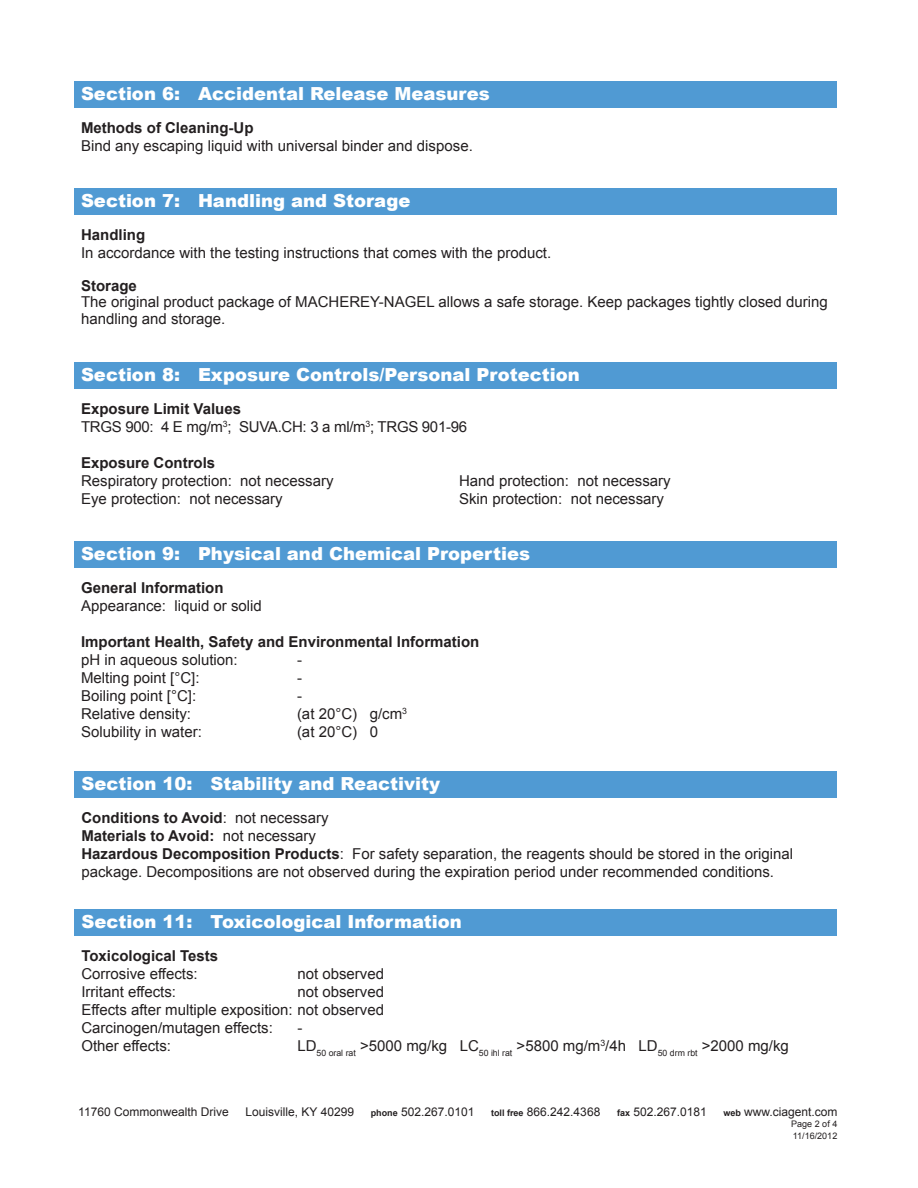
<style>
.page{position:relative;width:918px;height:1188px;background:#fff}
.page>*{position:absolute;margin:0;border:0;box-sizing:border-box;transform-origin:0 0}
.t1{font:900 18px "Arial";color:#fff}
.t2{font:15px/16.5px "Arial";color:#231f20}
.t3{font:700 15px "Arial";color:#231f20}
.t4{font:15px "Arial";letter-spacing:-.02em;color:#231f20}
.t5{font:12px "Arial";color:#231f20}
.t6{font:9px "Arial";color:#231f20}
.s1{font-weight:400}
.s2{font-weight:700}
.s3{font-weight:700;font-size:9px}
</style>
<div class="page">
<div style="left:74px;top:81px;width:763px;height:27px;background:#509ad3"></div>
<div style="left:74px;top:188px;width:763px;height:27px;background:#509ad3"></div>
<div style="left:74px;top:362px;width:763px;height:27px;background:#509ad3"></div>
<div style="left:74px;top:541px;width:763px;height:27px;background:#509ad3"></div>
<div style="left:75px;top:771px;width:762px;height:27px;background:#509ad3"></div>
<div style="left:75px;top:909px;width:762px;height:27px;background:#509ad3"></div>
<p class="t1" style="left:81px;top:80px;width:410px">Section 6: Accidental Release Measures</p>
<p class="t3" style="left:81px;top:118px;width:174px">Methods of Cleaning-Up</p>
<p class="t2" style="left:81px;top:138px;width:393px">Bind any escaping liquid with universal binder and dispose.</p>
<p class="t1" style="left:81px;top:187px;width:331px">Section 7: Handling and Storage</p>
<p class="t3" style="left:81px;top:224px;width:66px">Handling</p>
<p class="t2" style="left:81px;top:244px;width:472px">In accordance with the testing instructions that comes with the product.</p>
<p class="t3" style="left:81px;top:275px;width:57px">Storage</p>
<p class="t2" style="left:81px;top:294px;width:748px">The original product package of MACHEREY-NAGEL allows a safe storage. Keep packages tightly closed during handling and storage.</p>
<p class="t1" style="left:81px;top:361px;width:500px">Section 8: Exposure Controls/Personal Protection</p>
<p class="t3" style="left:81px;top:398px;width:162px">Exposure Limit Values</p>
<p class="t4" style="left:81px;top:417px;width:388px">TRGS 900: 4 E mg/m<sup>3</sup>; SUVA.CH: 3 a ml/m<sup>3</sup>; TRGS 901-96</p>
<p class="t3" style="left:81px;top:452px;width:136px">Exposure Controls</p>
<p class="t2" style="left:81px;top:472px;width:254px">Respiratory protection: not necessary</p>
<p class="t2" style="left:459px;top:472px;width:213px">Hand protection: not necessary</p>
<p class="t2" style="left:81px;top:490px;width:203px">Eye protection: not necessary</p>
<p class="t2" style="left:459px;top:490px;width:207px">Skin protection: not necessary</p>
<p class="t1" style="left:81px;top:540px;width:451px">Section 9: Physical and Chemical Properties</p>
<p class="t3" style="left:81px;top:578px;width:144px">General Information</p>
<p class="t2" style="left:81px;top:598px;width:182px">Appearance: liquid or solid</p>
<p class="t3" style="left:81px;top:632px;width:400px">Important Health, Safety and Environmental Information</p>
<p class="t2" style="left:81px;top:652px;width:158px">pH in aqueous solution:</p>
<p class="t2" style="left:297px;top:652px;width:6px">-</p>
<p class="t2" style="left:81px;top:670px;width:120px">Melting point [°C]:</p>
<p class="t2" style="left:297px;top:670px;width:6px">-</p>
<p class="t2" style="left:81px;top:688px;width:117px">Boiling point [°C]:</p>
<p class="t2" style="left:297px;top:688px;width:6px">-</p>
<p class="t2" style="left:81px;top:706px;width:112px">Relative density:</p>
<p class="t2" style="left:297px;top:706px;width:112px">(at 20°C) g/cm<sup>3</sup></p>
<p class="t2" style="left:81px;top:724px;width:122px">Solubility in water:</p>
<p class="t2" style="left:297px;top:724px;width:83px">(at 20°C) 0</p>
<p class="t1" style="left:81px;top:770px;width:360px">Section 10: Stability and Reactivity</p>
<p class="t3" style="left:81px;top:808px;width:249px">Conditions to Avoid<span class="s1">: not necessary</span></p>
<p class="t3" style="left:81px;top:826px;width:236px">Materials to Avoid: <span class="s1">not necessary</span></p>
<p class="t2" style="left:81px;top:845px;width:713px;line-height:18px"><span class="s2">Hazardous Decomposition Products</span>: For safety separation, the reagents should be stored in the original package. Decompositions are not observed during the expiration period under recommended conditions.</p>
<p class="t1" style="left:81px;top:908px;width:382px">Section 11: Toxicological Information</p>
<p class="t3" style="left:81px;top:945px;width:138px">Toxicological Tests</p>
<p class="t2" style="left:81px;top:965px;width:118px">Corrosive effects:</p>
<p class="t2" style="left:297px;top:965px;width:88px">not observed</p>
<p class="t2" style="left:81px;top:983px;width:96px">Irritant effects:</p>
<p class="t2" style="left:297px;top:983px;width:88px">not observed</p>
<p class="t2" style="left:81px;top:1001px;width:304px">Effects after multiple exposition: not observed</p>
<p class="t2" style="left:81px;top:1019px;width:193px">Carcinogen/mutagen effects:</p>
<p class="t2" style="left:297px;top:1019px;width:6px">-</p>
<p class="t2" style="left:81px;top:1037px;width:91px">Other effects:</p>
<p class="t2" style="left:297px;top:1037px;width:493px">LD<sub>50</sub> <sub>oral</sub> <sub>rat</sub> &gt;5000 mg/kg LC<sub>50</sub> <sub>ihl</sub> <sub>rat</sub> &gt;5800 mg/m<sup>3</sup>/4h LD<sub>50</sub> <sub>drm</sub> <sub>rbt</sub> &gt;2000 mg/kg</p>
<p class="t5" style="left:78px;top:1104px;width:152px">11760 Commonwealth Drive</p>
<p class="t5" style="left:246px;top:1104px;width:110px">Louisville, KY 40299</p>
<p class="t5" style="left:371px;top:1104px;width:105px"><span class="s3">phone</span> 502.267.0101</p>
<p class="t5" style="left:491px;top:1104px;width:111px"><span class="s3">toll free</span> 866.242.4368</p>
<p class="t5" style="left:617px;top:1104px;width:91px"><span class="s3">fax</span> 502.267.0181</p>
<p class="t5" style="left:723px;top:1104px;width:116px"><span class="s3">web</span> www.ciagent.com</p>
<p class="t6" style="left:791px;top:1118px;width:48px">Page 2 of 4</p>
<p class="t6" style="left:793px;top:1130px;width:46px">11/16/2012</p>
</div>
